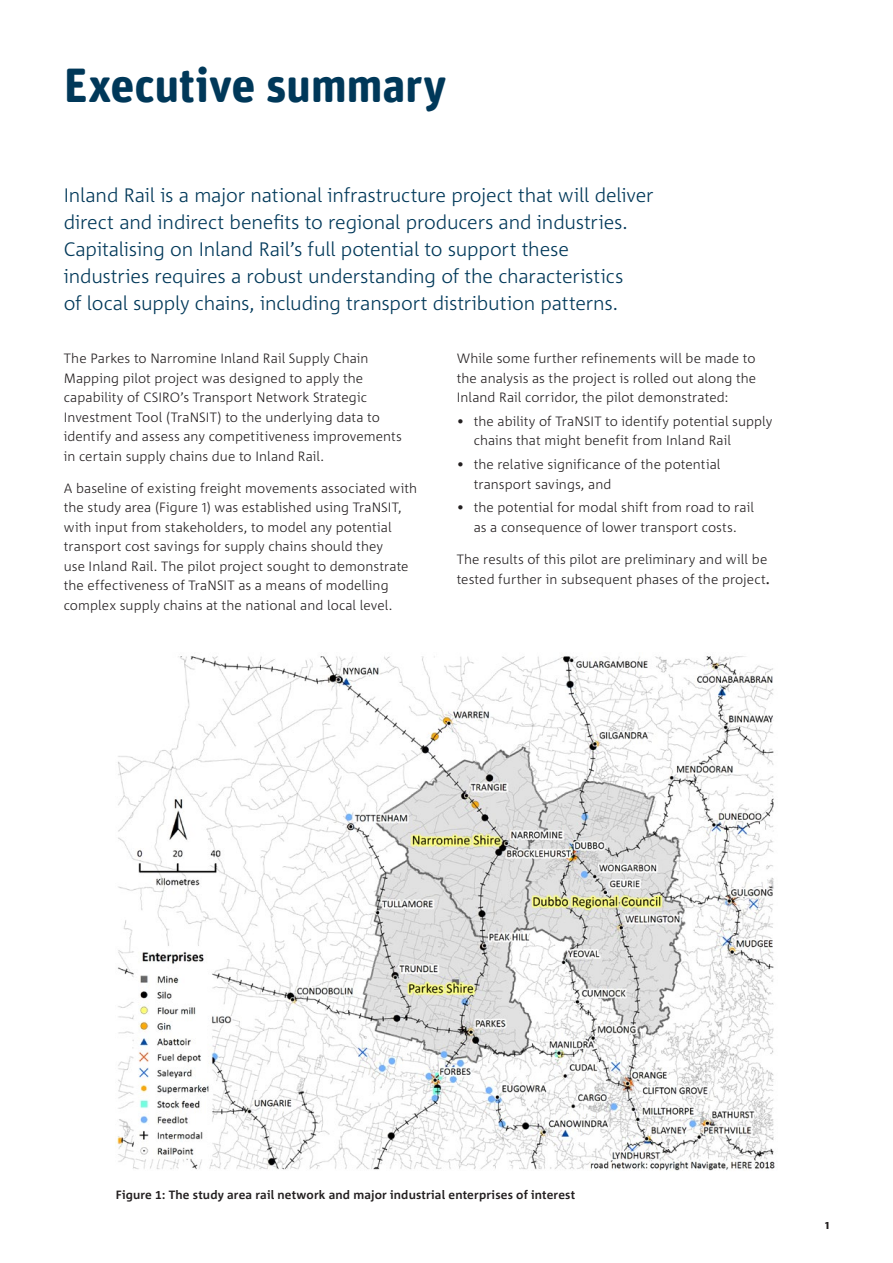
<style>
.page{position:relative;width:893px;height:1263px;background:#fff}
.page>*{position:absolute;margin:0;border:0;box-sizing:border-box;transform-origin:0 0}
.H1_Page_Title_A4{font:700 48px "Unit Rounded OT";letter-spacing:-.01em;color:#003859}
.Introduction_A4{font:300 19.5px/27px "Corpid C1";letter-spacing:-.01em;color:#003859}
.Body_Copy{font:300 13.5px/19.5px "Corpid C1";letter-spacing:.005em;color:#231f20}
.t1{font:700 12px "Corpid C1";letter-spacing:.015em;color:#231f20}
.t2{font:800 10.5px "Corpid C1";color:#231f20}
.s1{font-family:"Times New Roman";font-weight:700}
</style>
<div class="page">
<img style="left:117px;top:656px;width:658px;height:515px">
<h1 class="H1_Page_Title_A4" style="left:64px;top:55px;width:384px">Executive summary</h1>
<p class="Introduction_A4" style="left:64px;top:181px;width:591px">Inland Rail is a major national infrastructure project that will deliver direct and indirect benefits to regional producers and industries.<br>Capitalising on Inland Rail’s full potential to support these industries requires a robust understanding of the characteristics<br>of local supply chains, including transport distribution patterns.</p>
<p class="Body_Copy" style="left:64px;top:348px;width:340px">The Parkes to Narromine Inland Rail Supply Chain Mapping pilot project was designed to apply the capability of CSIRO’s Transport Network Strategic Investment Tool (TraNSIT) to the underlying data to identify and assess any competitiveness improvements in certain supply chains due to Inland Rail.</p>
<p class="Body_Copy" style="left:64px;top:478px;width:355px">A baseline of existing freight movements associated with the study area (Figure 1) was established using TraNSIT, with input from stakeholders, to model any potential transport cost savings for supply chains should they<br>use Inland Rail. The pilot project sought to demonstrate the effectiveness of TraNSIT as a means of modelling complex supply chains at the national and local level.</p>
<p class="Body_Copy" style="left:457px;top:348px;width:301px;text-align:justify">While some further refinements will be made to the analysis as the project is rolled out along the Inland Rail corridor, the pilot demonstrated:</p>
<p class="Body_Copy" style="left:474px;top:411px;width:300px;text-indent:-17px">• the ability of TraNSIT to identify potential supply chains that might benefit from Inland Rail</p>
<p class="Body_Copy" style="left:474px;top:454px;width:248px;text-indent:-17px">• the relative significance of the potential transport savings, and</p>
<p class="Body_Copy" style="left:457px;top:497px;width:299px;text-align:center">• the potential for modal shift from road to rail as a consequence of lower transport costs.</p>
<p class="Body_Copy" style="left:457px;top:549px;width:314px">The results of this pilot are preliminary and will be tested further in subsequent phases of the project<span class="s1">.</span></p>
<p class="t1" style="left:116px;top:1187px;width:461px">Figure 1: The study area rail network and major industrial enterprises of interest</p>
<p class="t2" style="left:825px;top:1218px;width:6px">1</p>
</div>
